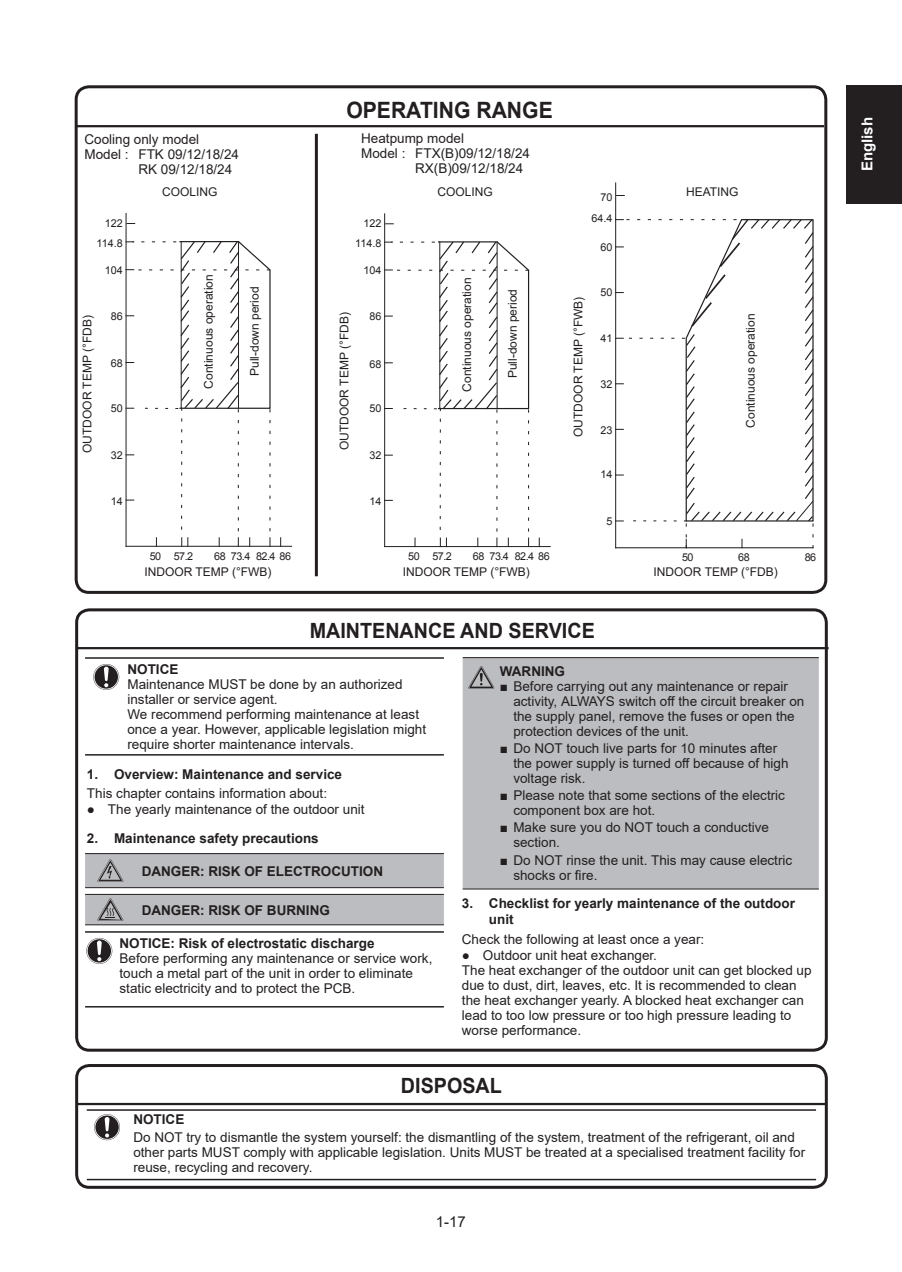
<style>
.page{position:relative;width:902px;height:1272px;background:#fff}
.page>*{position:absolute;margin:0;border:0;box-sizing:border-box;transform-origin:0 0}
.t1{font:700 22.5px "Arial";color:#231f20;scale:.94 1}
.t2{font:700 21px "Arial";color:#231f20;scale:.94 1}
.t3{font:700 15px "Arial";color:#fff}
.t4{font:15px "Arial";color:#231f20}
.t5{font:13.5px/15px "Arial";color:#231f20}
.t6{font:700 13.5px/16.2px "Arial";color:#231f20}
.t7{font:12px "Arial";color:#231f20}
.t8{font:10.8px/20px "Arial";color:#231f20;text-align:right}
</style>
<div class="page">
<div style="left:75px;top:608px;width:753px;height:444px;border:3px solid #231f20;border-radius:13px"></div>
<div style="left:75px;top:1064px;width:753px;height:125px;border:3px solid #231f20;border-radius:13px"></div>
<hr style="left:75px;top:125px;width:749px;height:2px;background:#231f20">
<hr style="left:385px;top:546px;width:165px;height:1px;background:#231f20">
<hr style="left:384px;top:214px;width:1px;height:333px;background:#231f20">
<svg style="left:385px;top:240px;width:145px;height:307px"></svg>
<hr style="left:615px;top:183px;width:1px;height:365px;background:#231f20">
<svg style="left:616px;top:218px;width:198px;height:330px"></svg>
<hr style="left:126px;top:546px;width:166px;height:1px;background:#231f20">
<hr style="left:126px;top:213px;width:1px;height:333px;background:#231f20">
<svg style="left:126px;top:240px;width:145px;height:306px"></svg>
<hr style="left:315px;top:134px;width:3px;height:442px;background:#231f20">
<div style="left:846px;top:85px;width:56px;height:119px;background:#231f20"></div>
<div style="left:75px;top:85px;width:752px;height:509px;border:3px solid #231f20;border-radius:13px"></div>
<hr style="left:76px;top:647px;width:753px;height:2px;background:#231f20">
<hr style="left:77px;top:1103px;width:749px;height:2px;background:#231f20">
<hr style="left:87px;top:1109px;width:729px;height:2px;background:#231f20">
<hr style="left:87px;top:1179px;width:729px;height:1px;background:#231f20">
<svg style="left:94px;top:1114px;width:26px;height:26px"></svg>
<hr style="left:85px;top:657px;width:359px;height:2px;background:#231f20">
<hr style="left:85px;top:754px;width:359px;height:2px;background:#231f20">
<svg style="left:93px;top:664px;width:26px;height:26px"></svg>
<svg style="left:85px;top:853px;width:359px;height:35px;background:#b2b3b6"></svg>
<svg style="left:85px;top:894px;width:359px;height:31px;background:#b2b3b5"></svg>
<hr style="left:85px;top:931px;width:359px;height:2px;background:#231f20">
<hr style="left:85px;top:1006px;width:359px;height:1px;background:#231f20">
<svg style="left:86px;top:938px;width:26px;height:26px"></svg>
<div style="left:463px;top:658px;width:356px;height:231px;background:#bcbdc0"></div>
<hr style="left:463px;top:657px;width:356px;height:1px;background:#231f20">
<hr style="left:463px;top:889px;width:356px;height:1px;background:#231f20">
<svg style="left:468px;top:666px;width:26px;height:23px"></svg>
<p class="t5" style="left:84px;top:131px;width:116px">Cooling only model</p>
<p class="t5" style="left:84px;top:146px;width:156px">Model : FTK 09/12/18/24</p>
<p class="t5" style="left:138px;top:161px;width:95px">RK 09/12/18/24</p>
<p class="t7" style="left:162px;top:185px;width:57px">COOLING</p>
<h1 class="t1" style="left:346px;top:98px;width:221px">OPERATING RANGE</h1>
<p class="t5" style="left:361px;top:131px;width:104px">Heatpump model</p>
<p class="t5" style="left:361px;top:146px;width:170px">Model : FTX(B)09/12/18/24</p>
<p class="t5" style="left:415px;top:161px;width:110px">RX(B)09/12/18/24</p>
<p class="t7" style="left:438px;top:185px;width:57px">COOLING</p>
<p class="t8" style="left:97px;top:213px;width:28px">122<br>114.8</p>
<p class="t8" style="left:105px;top:260px;width:20px">104</p>
<p class="t8" style="left:111px;top:306px;width:14px">86</p>
<p class="t8" style="left:111px;top:354px;width:14px">68</p>
<p class="t8" style="left:111px;top:398px;width:14px">50</p>
<p class="t8" style="left:111px;top:445px;width:14px">32</p>
<p class="t8" style="left:111px;top:491px;width:14px">14</p>
<p class="t7" style="left:81px;top:453px;width:139px;rotate:-90deg">OUTDOOR TEMP (°FDB)</p>
<p class="t8" style="left:355px;top:213px;width:28px">122<br>114.8</p>
<p class="t8" style="left:363px;top:261px;width:20px">104</p>
<p class="t8" style="left:369px;top:306px;width:14px">86</p>
<p class="t8" style="left:369px;top:354px;width:14px">68</p>
<p class="t8" style="left:369px;top:398px;width:14px">50</p>
<p class="t8" style="left:369px;top:446px;width:14px">32</p>
<p class="t8" style="left:369px;top:491px;width:14px">14</p>
<p class="t7" style="left:202px;top:388px;width:116px;rotate:-90deg">Continuous operation</p>
<p class="t7" style="left:460px;top:392px;width:116px;rotate:-90deg">Continuous operation</p>
<p class="t7" style="left:248px;top:376px;width:91px;rotate:-90deg">Pull-down period</p>
<p class="t7" style="left:506px;top:378px;width:91px;rotate:-90deg">Pull-down period</p>
<p class="t7" style="left:338px;top:450px;width:139px;rotate:-90deg">OUTDOOR TEMP (°FDB)</p>
<p class="t8" style="left:150px;top:546px;width:45px">50 57.2</p>
<p class="t8" style="left:214px;top:546px;width:78px">68 73.4 82.4 86</p>
<p class="t8" style="left:408px;top:546px;width:45px">50 57.2</p>
<p class="t8" style="left:473px;top:546px;width:78px">68 73.4 82.4 86</p>
<p class="t8" style="left:591px;top:187px;width:23px;line-height:20.9px">70<br>64.4</p>
<p class="t8" style="left:600px;top:238px;width:14px">60</p>
<p class="t8" style="left:600px;top:282px;width:14px">50</p>
<p class="t8" style="left:600px;top:328px;width:14px">41</p>
<p class="t8" style="left:600px;top:374px;width:14px">32</p>
<p class="t8" style="left:600px;top:420px;width:14px">23</p>
<p class="t8" style="left:600px;top:465px;width:14px">14</p>
<p class="t8" style="left:606px;top:511px;width:8px">5</p>
<p class="t7" style="left:572px;top:437px;width:142px;rotate:-90deg">OUTDOOR TEMP (°FWB)</p>
<p class="t7" style="left:686px;top:185px;width:54px">HEATING</p>
<p class="t7" style="left:744px;top:428px;width:116px;rotate:-90deg">Continuous operation</p>
<p class="t8" style="left:682px;top:548px;width:13px">50</p>
<p class="t8" style="left:738px;top:548px;width:13px">68</p>
<p class="t8" style="left:805px;top:548px;width:13px">86</p>
<p class="t7" style="left:144px;top:565px;width:129px">INDOOR TEMP (°FWB)</p>
<p class="t7" style="left:403px;top:565px;width:129px">INDOOR TEMP (°FWB)</p>
<p class="t7" style="left:654px;top:565px;width:126px">INDOOR TEMP (°FDB)</p>
<h2 class="t2" style="left:310px;top:619px;width:305px">MAINTENANCE AND SERVICE</h2>
<p class="t6" style="left:127px;top:661px;width:53px">NOTICE</p>
<p class="t5" style="left:127px;top:677px;width:300px">Maintenance MUST be done by an authorized installer or service agent.<br>We recommend performing maintenance at least once a year. However, applicable legislation might require shorter maintenance intervals.</p>
<p class="t6" style="left:87px;top:766px;width:257px">1. Overview: Maintenance and service</p>
<p class="t5" style="left:87px;top:786px;width:242px">This chapter contains information about:</p>
<p class="t5" style="left:87px;top:802px;width:279px">● The yearly maintenance of the outdoor unit</p>
<p class="t6" style="left:87px;top:830px;width:233px">2. Maintenance safety precautions</p>
<p class="t6" style="left:142px;top:863px;width:243px">DANGER: RISK OF ELECTROCUTION</p>
<p class="t6" style="left:142px;top:902px;width:190px">DANGER: RISK OF BURNING</p>
<p class="t6" style="left:120px;top:935px;width:257px">NOTICE: Risk of electrostatic discharge</p>
<p class="t5" style="left:120px;top:950px;width:314px">Before performing any maintenance or service work, touch a metal part of the unit in order to eliminate static electricity and to protect the PCB.</p>
<p class="t6" style="left:500px;top:663px;width:67px">WARNING</p>
<p class="t5" style="left:513px;top:679px;width:293px;text-indent:-14px">■ Before carrying out any maintenance or repair activity, ALWAYS switch off the circuit breaker on the supply panel, remove the fuses or open the protection devices of the unit.</p>
<p class="t5" style="left:513px;top:741px;width:277px;text-indent:-14px">■ Do NOT touch live parts for 10 minutes after the power supply is turned off because of high voltage risk.</p>
<p class="t5" style="left:513px;top:788px;width:273px;text-indent:-14px">■ Please note that some sections of the electric component box are hot.</p>
<p class="t5" style="left:513px;top:820px;width:257px;text-indent:-14px">■ Make sure you do NOT touch a conductive section.</p>
<p class="t5" style="left:513px;top:852px;width:280px;text-indent:-14px">■ Do NOT rinse the unit. This may cause electric shocks or fire.</p>
<p class="t6" style="left:489px;top:895px;width:308px;text-indent:-27px">3. Checklist for yearly maintenance of the outdoor unit</p>
<p class="t5" style="left:462px;top:931px;width:244px">Check the following at least once a year:</p>
<p class="t5" style="left:462px;top:947px;width:351px">● Outdoor unit heat exchanger.<br>The heat exchanger of the outdoor unit can get blocked up due to dust, dirt, leaves, etc. It is recommended to clean the heat exchanger yearly. A blocked heat exchanger can lead to too low pressure or too high pressure leading to worse performance.</p>
<h2 class="t2" style="left:401px;top:1074px;width:109px">DISPOSAL</h2>
<p class="t6" style="left:133px;top:1111px;width:53px">NOTICE</p>
<p class="t5" style="left:133px;top:1130px;width:673px">Do NOT try to dismantle the system yourself: the dismantling of the system, treatment of the refrigerant, oil and other parts MUST comply with applicable legislation. Units MUST be treated at a specialised treatment facility for reuse, recycling and recovery.</p>
<p class="t4" style="left:436px;top:1214px;width:32px">1-17</p>
<p class="t3" style="left:859px;top:171px;width:56px;rotate:-90deg">English</p>
</div>
